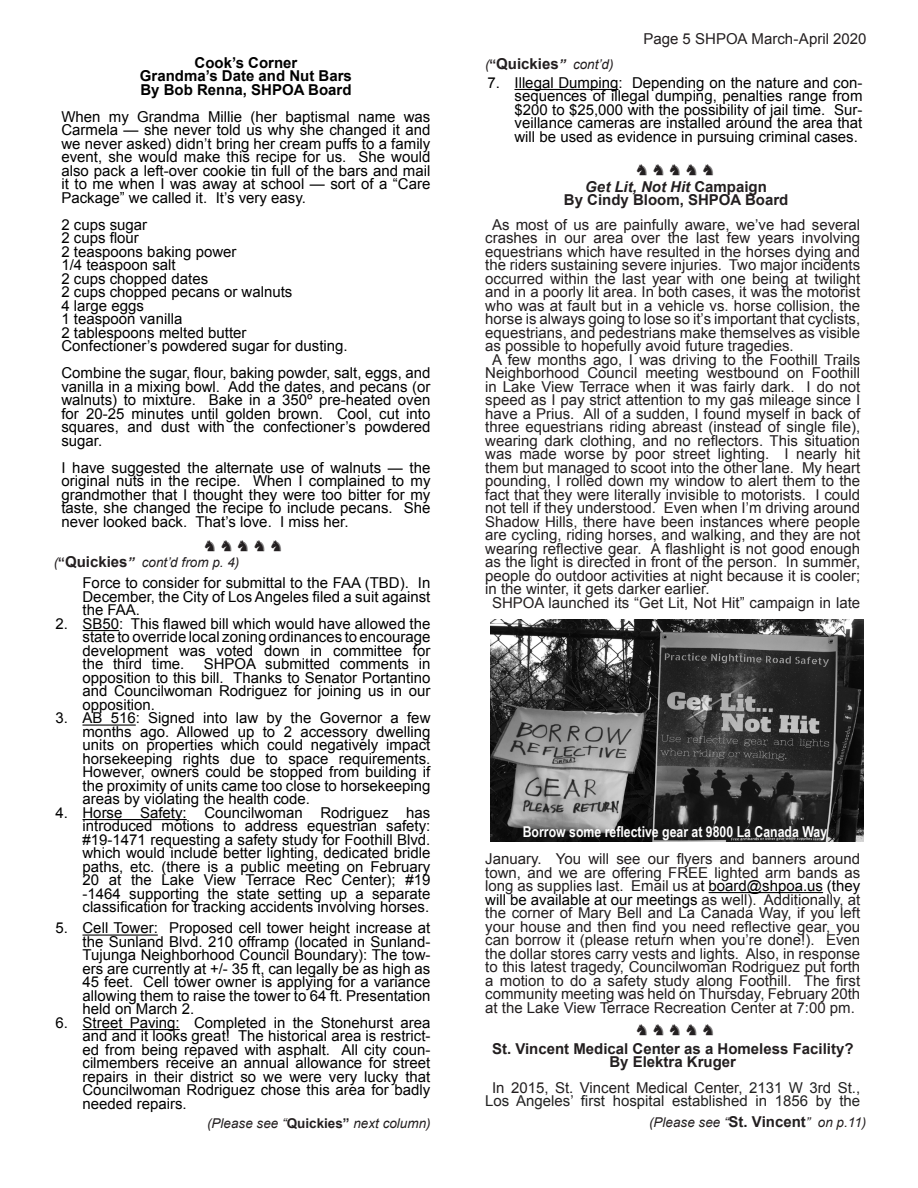
<style>
.page{position:relative;width:918px;height:1188px;background:#fff}
.page>*{position:absolute;margin:0;border:0;box-sizing:border-box;transform-origin:0 0}
.t1{font:15px/13.5px "Arial";color:#000;text-align:justify}
.t2{font:15px/13.5px "Arial";color:#231f20;text-align:justify}
.t3{font:15px/13.5px "Arial";color:#222;text-align:center}
.No_Spacing{font:700 15px "Arial";color:#231f20}
.t4{font:700 15px "Arial";color:#000}
.t5{font:700 15px "Arial Narrow";color:#fff}
.t6{font:italic 700 15px "Arial";color:#231f20}
.Body_Copy{font:15px "Apple Symbols";color:#231f20}
.Body_Copy-2{font:italic 13.5px "Arial";color:#231f20}
.s1{font-weight:700;font-style:normal}
.s2{font-weight:700;font-style:normal;font-size:15px}
.s3{font-weight:700}
.s4{font-style:normal}
.s5{color:#000}
.s6{color:#231f20}
</style>
<div class="page">
<hr style="left:82px;top:630px;width:37px;height:1px;background:#000">
<hr style="left:82px;top:725px;width:54px;height:1px;background:#000">
<hr style="left:82px;top:819px;width:105px;height:1px;background:#000">
<hr style="left:82px;top:935px;width:76px;height:1px;background:#000">
<hr style="left:82px;top:1029px;width:98px;height:1px;background:#000">
<hr style="left:514px;top:89px;width:104px;height:1px;background:#000">
<hr style="left:709px;top:892px;width:114px;height:1px;background:#000">
<img style="left:491px;top:619px;width:373px;height:223px">
<p class="t4" style="left:195px;top:53px;width:104px">Cook’s Corner</p>
<p class="t4" style="left:140px;top:66px;width:213px">Grandma’s Date and Nut Bars</p>
<p class="t4" style="left:140px;top:80px;width:213px">By Bob Renna, SHPOA Board</p>
<p class="t1" style="left:61px;top:110px;width:371px">When my Grandma Millie (her baptismal name was Carmela — she never told us why she changed it and we never asked) didn’t bring her cream puffs to a family event, she would make this recipe for us. She would also pack a left-over cookie tin full of the bars and mail it to me when I was away at school — sort of a “Care Package” we called it. It’s very easy.</p>
<p class="t1" style="left:61px;top:218px;width:87px">2 cups sugar</p>
<p class="t1" style="left:61px;top:232px;width:79px">2 cups flour</p>
<p class="t1" style="left:61px;top:245px;width:177px">2 teaspoons baking power</p>
<p class="t1" style="left:61px;top:259px;width:116px">1/4 teaspoon salt</p>
<p class="t1" style="left:61px;top:272px;width:148px">2 cups chopped dates</p>
<p class="t1" style="left:61px;top:286px;width:232px">2 cups chopped pecans or walnuts</p>
<p class="t1" style="left:61px;top:299px;width:84px">4 large eggs</p>
<p class="t1" style="left:61px;top:313px;width:122px">1 teaspoon vanilla</p>
<p class="t1" style="left:61px;top:326px;width:187px">2 tablespoons melted butter</p>
<p class="t1" style="left:61px;top:340px;width:288px">Confectioner’s powdered sugar for dusting.</p>
<p class="t1" style="left:61px;top:367px;width:371px">Combine the sugar, flour, baking powder, salt, eggs, and vanilla in a mixing bowl. Add the dates, and pecans (or walnuts) to mixture. Bake in a 350º pre-heated oven for 20-25 minutes until golden brown. Cool, cut into squares, and dust with the confectioner’s powdered sugar.</p>
<p class="t1" style="left:61px;top:461px;width:371px">I have suggested the alternate use of walnuts — the original nuts in the recipe. When I complained to my grandmother that I thought they were too bitter for my taste, she changed the recipe to include pecans. She never looked back. That’s love. I miss her.</p>
<p class="Body_Copy" style="left:204px;top:534px;width:79px">♞ ♞ ♞ ♞ ♞</p>
<p class="t1" style="left:82px;top:577px;width:349px">Force to consider for submittal to the FAA (TBD). In December, the City of Los Angeles filed a suit against the FAA.</p>
<p class="t1" style="left:82px;top:617px;width:349px;text-indent:-27px">2. SB50: This flawed bill which would have allowed the state to override local zoning ordinances to encourage development was voted down in committee for the third time.</p>
<p class="Body_Copy-2" style="left:54px;top:554px;width:187px">(<span class="s1">“</span><span class="s2">Quickies</span><span class="s3">”</span> cont’d from p. 4)</p>
<p class="t1" style="left:82px;top:658px;width:349px;text-indent:121px">SHPOA submitted comments in opposition to this bill. Thanks to Senator Portantino and Councilwoman Rodriguez for joining us in our opposition.</p>
<p class="t1" style="left:82px;top:712px;width:349px;text-indent:-27px">3. AB 516: Signed into law by the Governor a few months ago. Allowed up to 2 accessory dwelling units on properties which could negatively impact horsekeeping rights due to space requirements.<br>However, owners could be stopped from building if the proximity of units came too close to horsekeeping areas by violating the health code.</p>
<p class="t1" style="left:82px;top:806px;width:350px;text-indent:-27px">4. Horse Safety: Councilwoman Rodriguez has introduced motions to address equestrian safety: #19-1471 requesting a safety study for Foothill Blvd. which would include better lighting, dedicated bridle paths, etc. (there is a public meeting on February 20 at the Lake View Terrace Rec Center); #19 -1464 supporting the state setting up a separate classification for tracking accidents involving horses.</p>
<p class="t1" style="left:82px;top:922px;width:350px;text-indent:-27px">5. Cell Tower: Proposed cell tower height increase at the Sunland Blvd. 210 offramp (located in Sunland-Tujunga Neighborhood Council Boundary): The tow&shy;ers are currently at +/- 35 ft, can legally be as high as 45 feet. Cell tower owner is applying for a variance allowing them to raise the tower to 64 ft. Presentation held on March 2.</p>
<p class="t1" style="left:82px;top:1016px;width:349px;text-indent:-27px">6. Street Paving: Completed in the Stonehurst area and and it looks great! The historical area is restrict&shy;ed from being repaved with asphalt. All city coun&shy;cilmembers receive an annual allowance for street repairs in their district so we were very lucky that Councilwoman Rodriguez chose this area for badly needed repairs.</p>
<p class="Body_Copy-2" style="left:207px;top:1114px;width:225px">(Please see “<span class="s1">Quickies”</span> next column)</p>
<p class="Body_Copy-2" style="left:485px;top:55px;width:130px">(<span class="s1">“</span><span class="s2">Quickies</span><span class="s3">”</span> cont’d)</p>
<p class="t2" style="left:643px;top:32px;width:225px">Page 5 SHPOA March-April 2020</p>
<p class="t1" style="left:514px;top:76px;width:349px;text-indent:-27px">7. Illegal Dumping: Depending on the nature and con&shy;sequences of illegal dumping, penalties range from $200 to $25,000 with the possibility of jail time. Sur&shy;veillance cameras are installed around the area that will be used as evidence in pursuing criminal cases.</p>
<p class="t6" style="left:585px;top:176px;width:183px">Get Lit, Not Hit <span class="s4">Campaign</span></p>
<p class="No_Spacing" style="left:564px;top:190px;width:226px">By Cindy Bloom, SHPOA Board</p>
<p class="t2" style="left:485px;top:218px;width:377px;text-indent:7px">As most of us are painfully aware, we’ve had several crashes in our area over the last few years involving equestrians which have resulted in the horses dying and the riders sustaining severe injuries. Two major incidents occurred within the last year with one being at twilight and in a poorly lit area. In both cases, it was the motorist who was at fault but in a vehicle vs. horse collision, the horse is always going to lose so it’s important that cyclists, equestrians, and pedestrians make themselves as visible as possible to hopefully avoid future tragedies.</p>
<p class="t2" style="left:485px;top:353px;width:377px;text-indent:7px">A few months ago, I was driving to the Foothill Trails Neighborhood Council meeting westbound on Foothill in Lake View Terrace when it was fairly dark. I do not speed as I pay strict attention to my gas mileage since I have a Prius. All of a sudden, I found myself in back of three equestrians riding abreast (instead of single file), wearing dark clothing, and no reflectors. This situation was made worse by poor street lighting. I nearly hit them but managed to scoot into the other lane. My heart pounding, I rolled down my window to alert them to the fact that they were literally invisible to motorists. I could not tell if they understood. Even when I’m driving around Shadow Hills, there have been instances where people are cycling, riding horses, and walking, and they are not wearing reflective gear. A flashlight is not good enough as the light is directed in front of the person. In summer, people do outdoor activities at night because it is cooler; in the winter, it gets darker earlier.</p>
<p class="t2" style="left:492px;top:596px;width:370px">SHPOA launched its “Get Lit, Not Hit” campaign in late</p>
<p class="Body_Copy" style="left:636px;top:158px;width:79px">♞ ♞ ♞ ♞ ♞</p>
<p class="t5" style="left:523px;top:820px;width:306px">Borrow some reflective gear at 9800 La Canada Way</p>
<p class="t2" style="left:485px;top:852px;width:377px">January. You will see our flyers and banners around town, and we are offering FREE lighted arm bands as long as supplies last. Email us a<span class="s5">t board@shpoa.us (they will be available at our meetings</span> as well). Additionally, at the corner of Mary Bell and La Canada Way, if you left your house and then find you need reflective gear, you can borrow it (please return when you’re done!). Even the dollar stores carry vests and lights. Also, in response to this latest tragedy, Councilwoman Rodriguez put forth a motion to do a safety study along Foothill. The first community meeting was held on Thursday, February 20th at the Lake View Terrace Recreation Center at 7:00 pm.</p>
<p class="Body_Copy" style="left:636px;top:1018px;width:79px">♞ ♞ ♞ ♞ ♞</p>
<p class="No_Spacing" style="left:492px;top:1039px;width:363px">St. Vincent Medical Center as a Homeless Facility?</p>
<p class="No_Spacing" style="left:609px;top:1052px;width:128px">By Elektra Kruger</p>
<p class="t3" style="left:485px;top:1081px;width:377px"><span class="s6">In 2015, St. Vincent Medical Center,</span> 2131 W 3rd St.,<br>Los Angeles’ first hospital established in 1856 by the</p>
<p class="Body_Copy-2" style="left:649px;top:1114px;width:219px">(Please see “<span class="s2">St. Vincent</span>” on p.11)</p>
</div>
